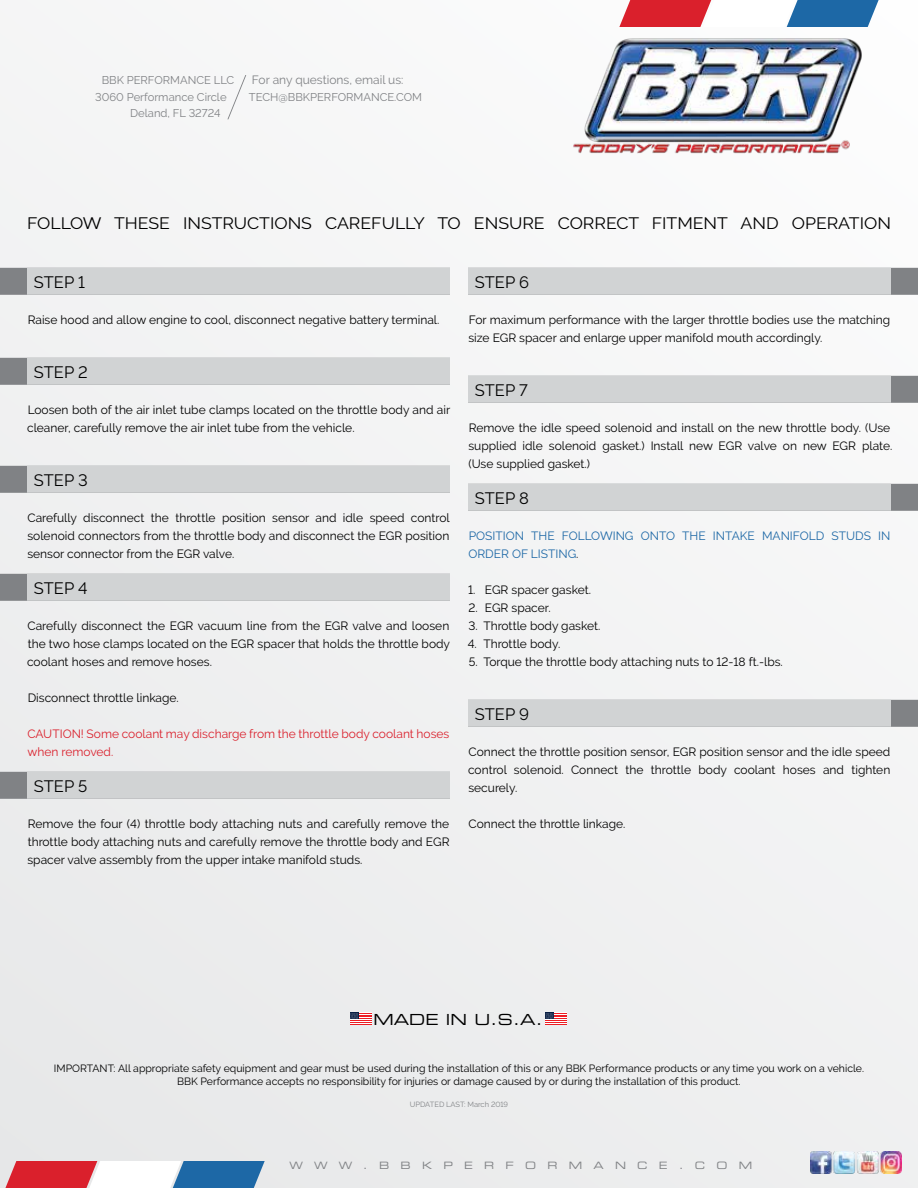
<style>
.page{position:relative;width:918px;height:1188px;background:#f1f2f2}
.page>*{position:absolute;margin:0;border:0;box-sizing:border-box;transform-origin:0 0}
.t1{font:16.5px "Raleway";color:#000;scale:1.07 1}
.t2{font:16.5px "Raleway";color:#000}
.t3{font:15.3px "Eurostile Extended Two";color:#000}
.t4{font:12px/18px "Raleway";color:#000;text-align:justify}
.t5{font:12px/18px "Raleway";color:#da202c}
.t6{font:12px/18px "Raleway";color:#1d68a6}
.t7{font:12px "Raleway";color:#808285}
.t8{font:11.25px "Raleway";color:#808285}
.t9{font:10.5px/12.6px "Raleway";color:#000;text-align:center}
.t10{font:10.2px "Eurostile Extended Two";letter-spacing:1.11em;color:#808285}
.t11{font:7.5px "Raleway";color:#808285}
.s1{color:#000}
</style>
<div class="page">
<svg style="left:619px;top:0;width:265px;height:27px"></svg>
<svg style="left:0;top:1161px;width:265px;height:27px"></svg>
<img style="left:573px;top:37px;width:290px;height:117px">
<svg style="left:227px;top:75px;width:19px;height:45px"></svg>
<svg style="left:545px;top:1013px;width:22px;height:12px"></svg>
<svg style="left:350px;top:1013px;width:21px;height:12px"></svg>
<img style="left:810px;top:1152px;width:92px;height:21px">
<div style="left:0;top:268px;width:450px;height:27px;background:#808285"></div>
<div style="left:27px;top:268px;width:423px;height:27px;background:#d1d3d4"></div>
<div style="left:0;top:358px;width:450px;height:27px;background:#808285"></div>
<div style="left:27px;top:358px;width:423px;height:27px;background:#d1d3d4"></div>
<div style="left:0;top:466px;width:450px;height:27px;background:#808285"></div>
<div style="left:27px;top:466px;width:423px;height:27px;background:#d1d3d4"></div>
<div style="left:0;top:574px;width:450px;height:27px;background:#808285"></div>
<div style="left:27px;top:574px;width:423px;height:27px;background:#d1d3d4"></div>
<div style="left:0;top:772px;width:450px;height:27px;background:#808285"></div>
<div style="left:27px;top:772px;width:423px;height:27px;background:#d1d3d4"></div>
<div style="left:468px;top:268px;width:450px;height:27px;background:#808285"></div>
<div style="left:468px;top:268px;width:423px;height:27px;background:#d1d3d4"></div>
<div style="left:468px;top:376px;width:450px;height:27px;background:#808285"></div>
<div style="left:468px;top:376px;width:423px;height:27px;background:#d1d3d4"></div>
<div style="left:468px;top:484px;width:450px;height:27px;background:#808285"></div>
<div style="left:468px;top:484px;width:423px;height:27px;background:#d1d3d4"></div>
<div style="left:468px;top:700px;width:450px;height:27px;background:#808285"></div>
<div style="left:468px;top:700px;width:423px;height:27px;background:#d1d3d4"></div>
<p class="t8" style="left:102px;top:74px;width:134px">BBK PERFORMANCE LLC</p>
<p class="t8" style="left:95px;top:90px;width:133px">3060 Performance Circle</p>
<p class="t8" style="left:130px;top:107px;width:92px">Deland, FL 32724</p>
<p class="t7" style="left:252px;top:73px;width:153px">For any questions, email us:</p>
<p class="t8" style="left:249px;top:90px;width:175px">TECH@BBKPERFORMANCE.COM</p>
<h1 class="t1" style="left:27px;top:214px;width:809px">FOLLOW THESE INSTRUCTIONS CAREFULLY TO ENSURE CORRECT FITMENT AND OPERATION</h1>
<h1 class="t2" style="left:34px;top:273px;width:52px">STEP 1</h1>
<p class="t4" style="left:28px;top:311px;width:413px">Raise hood and allow engine to cool, disconnect negative battery terminal.</p>
<h1 class="t2" style="left:34px;top:363px;width:55px">STEP 2</h1>
<p class="t4" style="left:27px;top:401px;width:425px">Loosen both of the air inlet tube clamps located on the throttle body and air cleaner, carefully remove the air inlet tube from the vehicle.</p>
<h1 class="t2" style="left:34px;top:471px;width:55px">STEP 3</h1>
<p class="t4" style="left:27px;top:509px;width:424px">Carefully disconnect the throttle position sensor and idle speed control solenoid connectors from the throttle body and disconnect the EGR position sensor connector from the EGR valve.</p>
<h1 class="t2" style="left:34px;top:579px;width:55px">STEP 4</h1>
<p class="t4" style="left:27px;top:617px;width:425px">Carefully disconnect the EGR vacuum line from the EGR valve and loosen the two hose clamps located on the EGR spacer that holds the throttle body coolant hoses and remove hoses.</p>
<p class="t4" style="left:28px;top:689px;width:153px">Disconnect throttle linkage.</p>
<p class="t5" style="left:27px;top:725px;width:424px">CAUTION! Some coolant may discharge from the throttle body coolant hoses when removed.</p>
<h1 class="t2" style="left:34px;top:777px;width:55px">STEP 5</h1>
<p class="t4" style="left:27px;top:815px;width:424px">Remove the four (4) throttle body attaching nuts and carefully remove the throttle body attaching nuts and carefully remove the throttle body and EGR spacer valve assembly from the upper intake manifold studs.</p>
<h1 class="t2" style="left:475px;top:273px;width:56px">STEP 6</h1>
<p class="t4" style="left:468px;top:311px;width:423px">For maximum performance with the larger throttle bodies use the matching size EGR spacer and enlarge upper manifold mouth accordingly.</p>
<h1 class="t2" style="left:475px;top:381px;width:54px">STEP 7</h1>
<p class="t4" style="left:468px;top:419px;width:425px;text-align:left">Remove the idle speed solenoid and install on the new throttle body. (Use supplied idle solenoid gasket.) Install new EGR valve on new EGR plate. (Use supplied gasket.)</p>
<h1 class="t2" style="left:475px;top:489px;width:55px">STEP 8</h1>
<p class="t6" style="left:468px;top:527px;width:424px">POSITION THE FOLLOWING ONTO THE INTAKE MANIFOLD STUDS IN<br>ORDER OF LISTING<span class="s1">.</span></p>
<p class="t4" style="left:468px;top:581px;width:124px">1. EGR spacer gasket.</p>
<p class="t4" style="left:468px;top:599px;width:84px">2. EGR spacer.</p>
<p class="t4" style="left:468px;top:617px;width:134px">3. Throttle body gasket.</p>
<p class="t4" style="left:468px;top:635px;width:94px">4. Throttle body.</p>
<p class="t4" style="left:469px;top:653px;width:316px">5. Torque the throttle body attaching nuts to 12-18 ft.-lbs.</p>
<h1 class="t2" style="left:475px;top:705px;width:56px">STEP 9</h1>
<p class="t4" style="left:468px;top:743px;width:424px">Connect the throttle position sensor, EGR position sensor and the idle speed control solenoid. Connect the throttle body coolant hoses and tighten securely.</p>
<p class="t4" style="left:468px;top:815px;width:158px">Connect the throttle linkage.</p>
<p class="t3" style="left:373px;top:1009px;width:171px">MADE IN U.S.A.</p>
<p class="t9" style="left:54px;top:1062px;width:812px">IMPORTANT: All appropriate safety equipment and gear must be used during the installation of this or any BBK Performance products or any time you work on a vehicle.<br>BBK Performance accepts no responsibility for injuries or damage caused by or during the installation of this product.</p>
<p class="t11" style="left:410px;top:1100px;width:100px">UPDATED LAST: March 2019</p>
<p class="t10" style="left:289px;top:1158px;width:464px">WWW.BBKPERFORMANCE.COM</p>
</div>
